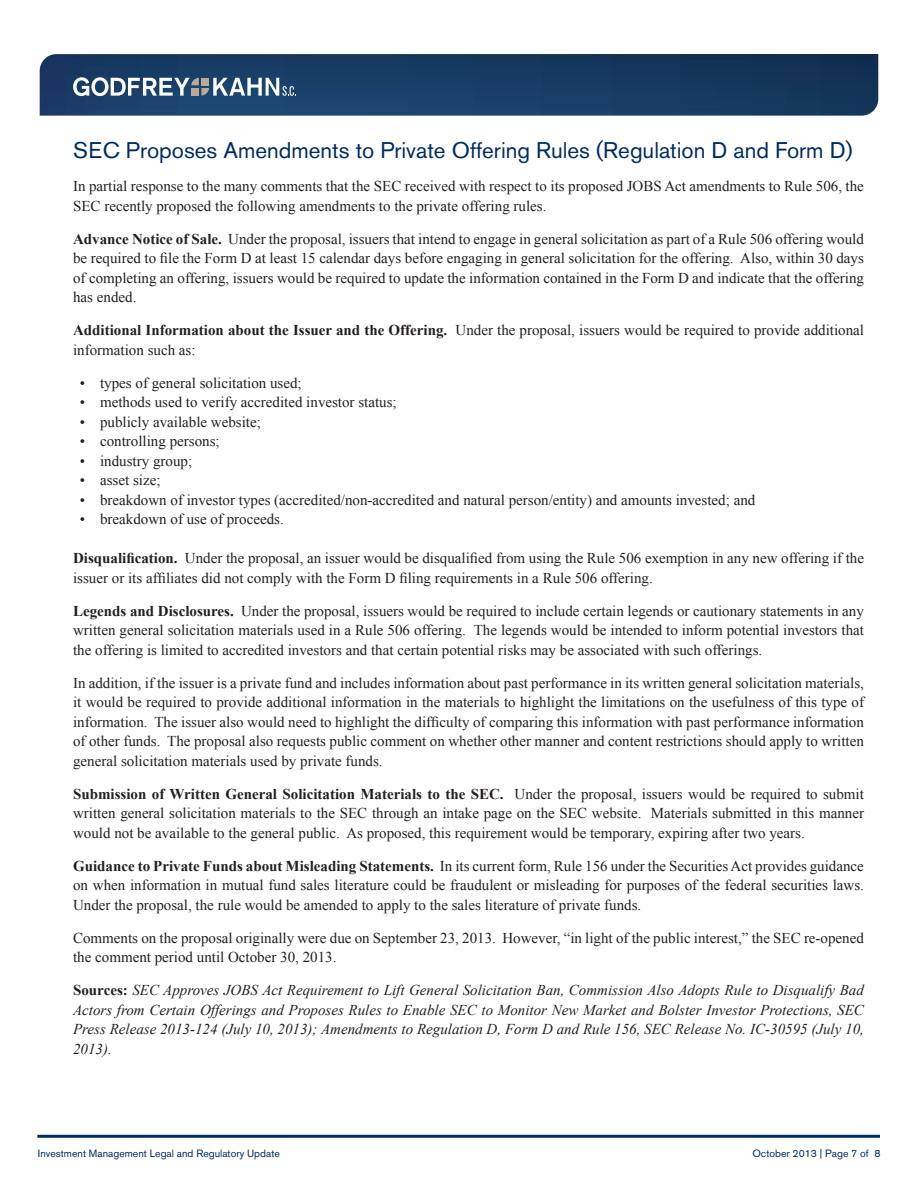
<style>
.page{position:relative;width:918px;height:1188px;background:#fff}
.page>*{position:absolute;margin:0;border:0;box-sizing:border-box;transform-origin:0 0}
.t1{font:22.5px "Akzidenz Grotesk BE";color:#002c62}
.t2{font:15px/19.5px "Times New Roman";color:#231f20;text-align:justify}
.t3{font:italic 15px/19.5px "Times New Roman";color:#231f20;text-align:justify}
.t4{font:10.5px "Akzidenz Grotesk BE";color:#002c62}
.s1{font-weight:700}
.s2{font-weight:700;font-style:normal}
</style>
<div class="page">
<hr style="left:37px;top:1135px;width:843px;height:3px;background:#002c62">
<svg style="left:40px;top:54px;width:838px;height:62px;background:#193c64"></svg>
<svg style="left:73px;top:77px;width:223px;height:19px"></svg>
<p class="t1" style="left:73px;top:137px;width:781px">SEC Proposes Amendments to Private Offering Rules (Regulation D and Form D)</p>
<p class="t2" style="left:73px;top:176px;width:792px">In partial response to the many comments that the SEC received with respect to its proposed JOBS Act amendments to Rule 506, the<br>SEC recently proposed the following amendments to the private offering rules.</p>
<p class="t2" style="left:73px;top:229px;width:792px"><span class="s1">Advance Notice of Sale.</span> Under the proposal, issuers that intend to engage in general solicitation as part of a Rule 506 offering would be required to file the Form D at least 15 calendar days before engaging in general solicitation for the offering. Also, within 30 days of completing an offering, issuers would be required to update the information contained in the Form D and indicate that the offering has ended.</p>
<p class="t2" style="left:73px;top:320px;width:792px"><span class="s1">Additional Information about the Issuer and the Offering.</span> Under the proposal, issuers would be required to provide additional information such as:</p>
<p class="t2" style="left:80px;top:373px;width:223px">• types of general solicitation used;</p>
<p class="t2" style="left:80px;top:392px;width:318px">• methods used to verify accredited investor status;</p>
<p class="t2" style="left:80px;top:412px;width:183px">• publicly available website;</p>
<p class="t2" style="left:80px;top:431px;width:141px">• controlling persons;</p>
<p class="t2" style="left:80px;top:451px;width:114px">• industry group;</p>
<p class="t2" style="left:80px;top:470px;width:82px">• asset size;</p>
<p class="t2" style="left:80px;top:490px;width:677px">• breakdown of investor types (accredited/non-accredited and natural person/entity) and amounts invested; and</p>
<p class="t2" style="left:80px;top:509px;width:205px">• breakdown of use of proceeds.</p>
<p class="t2" style="left:73px;top:548px;width:792px"><span class="s1">Disqualification.</span> Under the proposal, an issuer would be disqualified from using the Rule 506 exemption in any new offering if the issuer or its affiliates did not comply with the Form D filing requirements in a Rule 506 offering.</p>
<p class="t2" style="left:73px;top:601px;width:792px"><span class="s1">Legends and Disclosures.</span> Under the proposal, issuers would be required to include certain legends or cautionary statements in any written general solicitation materials used in a Rule 506 offering. The legends would be intended to inform potential investors that the offering is limited to accredited investors and that certain potential risks may be associated with such offerings.</p>
<p class="t2" style="left:73px;top:673px;width:792px">In addition, if the issuer is a private fund and includes information about past performance in its written general solicitation materials, it would be required to provide additional information in the materials to highlight the limitations on the usefulness of this type of information. The issuer also would need to highlight the difficulty of comparing this information with past performance information of other funds. The proposal also requests public comment on whether other manner and content restrictions should apply to written general solicitation materials used by private funds.</p>
<p class="t2" style="left:73px;top:784px;width:792px"><span class="s1">Submission of Written General Solicitation Materials to the SEC.</span> Under the proposal, issuers would be required to submit written general solicitation materials to the SEC through an intake page on the SEC website. Materials submitted in this manner would not be available to the general public. As proposed, this requirement would be temporary, expiring after two years.</p>
<p class="t2" style="left:73px;top:856px;width:792px"><span class="s1">Guidance to Private Funds about Misleading Statements.</span> In its current form, Rule 156 under the Securities Act provides guidance on when information in mutual fund sales literature could be fraudulent or misleading for purposes of the federal securities laws.<br>Under the proposal, the rule would be amended to apply to the sales literature of private funds.</p>
<p class="t2" style="left:73px;top:928px;width:792px">Comments on the proposal originally were due on September 23, 2013. However, “in light of the public interest,” the SEC re-opened the comment period until October 30, 2013.</p>
<p class="t3" style="left:73px;top:980px;width:792px"><span class="s2">Sources:</span> SEC Approves JOBS Act Requirement to Lift General Solicitation Ban, Commission Also Adopts Rule to Disqualify Bad Actors from Certain Offerings and Proposes Rules to Enable SEC to Monitor New Market and Bolster Investor Protections, SEC Press Release 2013-124 (July 10, 2013); Amendments to Regulation D, Form D and Rule 156, SEC Release No. IC-30595 (July 10, 2013).</p>
<p class="t4" style="left:38px;top:1147px;width:243px">Investment Management Legal and Regulatory Update</p>
<p class="t4" style="left:752px;top:1147px;width:130px">October 2013 | Page 7 of 8</p>
</div>
